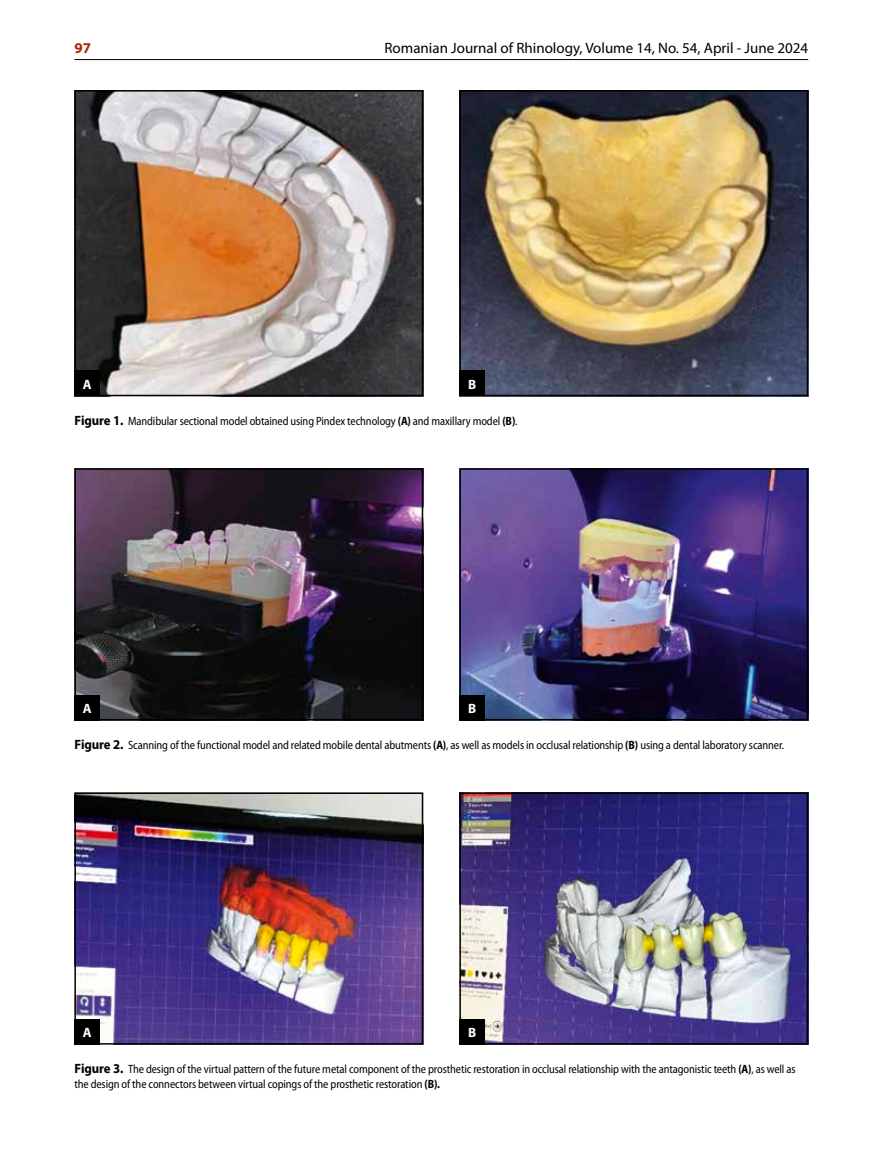
<style>
.page{position:relative;width:872px;height:1170px;background:#fff}
.page>*{position:absolute;margin:0;border:0;box-sizing:border-box;transform-origin:0 0}
.t1{font:15px "Myriad Pro";color:#000}
.t2{font:700 15px "Myriad Pro";color:#ab270d}
.t3{font:700 13.5px "Myriad Pro";color:#fff}
.t4{font:semi-condensed 12px/15px "Myriad Pro";letter-spacing:-.01em;color:#000;scale:.95 1}
.s1{font-weight:700;font-stretch:normal;font-size:13.5px}
.s2{font-weight:700}
</style>
<div class="page">
<hr style="left:74px;top:59px;width:734px;height:1px;background:#000">
<img style="left:77px;top:93px;width:343px;height:300px">
<div style="left:74px;top:90px;width:349px;height:306px;border:2px solid #000"></div>
<img style="left:462px;top:93px;width:343px;height:300px">
<div style="left:459px;top:90px;width:349px;height:306px;border:2px solid #000"></div>
<div style="left:74px;top:370px;width:26px;height:26px;background:#000"></div>
<div style="left:459px;top:370px;width:26px;height:26px;background:#000"></div>
<img style="left:77px;top:471px;width:343px;height:246px">
<div style="left:74px;top:468px;width:349px;height:252px;border:2px solid #000"></div>
<img style="left:462px;top:471px;width:343px;height:246px">
<div style="left:459px;top:468px;width:349px;height:252px;border:2px solid #000"></div>
<div style="left:74px;top:694px;width:26px;height:26px;background:#000"></div>
<div style="left:459px;top:694px;width:26px;height:26px;background:#000"></div>
<img style="left:77px;top:795px;width:343px;height:246px">
<div style="left:74px;top:792px;width:349px;height:252px;border:2px solid #000"></div>
<img style="left:462px;top:795px;width:343px;height:246px">
<div style="left:459px;top:792px;width:349px;height:252px;border:2px solid #000"></div>
<div style="left:74px;top:1018px;width:26px;height:26px;background:#000"></div>
<div style="left:459px;top:1018px;width:26px;height:26px;background:#000"></div>
<p class="t2" style="left:74px;top:38px;width:18px">97</p>
<p class="t1" style="left:384px;top:39px;width:425px">Romanian Journal of Rhinology, Volume 14, No. 54, April - June 2024</p>
<p class="t3" style="left:83px;top:375px;width:10px">A</p>
<p class="t3" style="left:468px;top:375px;width:10px">B</p>
<p class="t4" style="left:74px;top:414px;width:468px"><span class="s1">Figure 1.</span> Mandibular sectional model obtained using Pindex technology <span class="s2">(A)</span> and maxillary model <span class="s2">(B)</span>.</p>
<p class="t3" style="left:83px;top:699px;width:10px">A</p>
<p class="t3" style="left:468px;top:699px;width:10px">B</p>
<p class="t4" style="left:74px;top:738px;width:748px"><span class="s1">Figure 2.</span> Scanning of the functional model and related mobile dental abutments <span class="s2">(A)</span>, as well as models in occlusal relationship <span class="s2">(B)</span> using a dental laboratory scanner.</p>
<p class="t3" style="left:83px;top:1023px;width:10px">A</p>
<p class="t3" style="left:468px;top:1023px;width:10px">B</p>
<p class="t4" style="left:74px;top:1062px;width:760px"><span class="s1">Figure 3.</span> The design of the virtual pattern of the future metal component of the prosthetic restoration in occlusal relationship with the antagonistic teeth <span class="s2">(A)</span>, as well as the design of the connectors between virtual copings of the prosthetic restoration <span class="s2">(B).</span></p>
</div>
